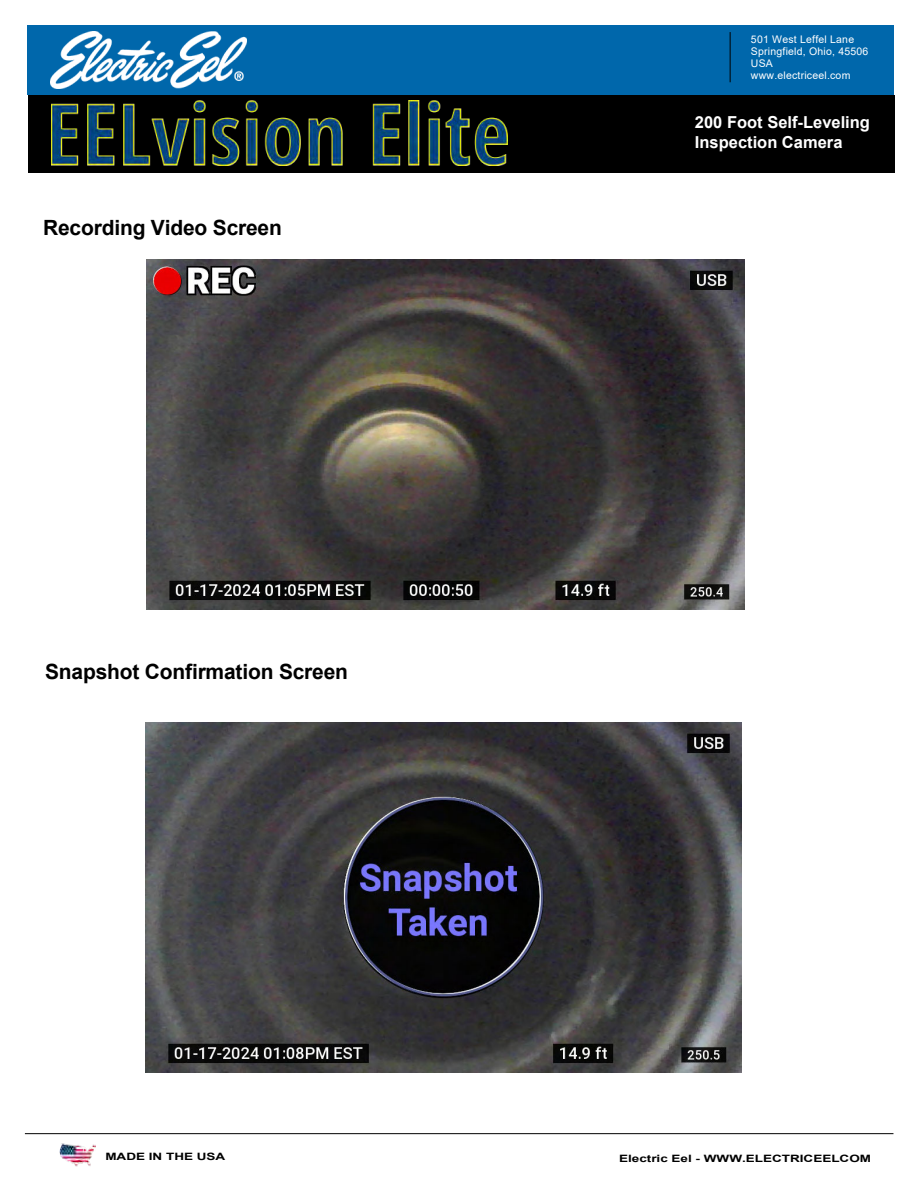
<style>
.page{position:relative;width:918px;height:1188px;background:#fff}
.page>*{position:absolute;margin:0;border:0;box-sizing:border-box;transform-origin:0 0}
.t1{font:700 21px "Arial";letter-spacing:-.01em;color:#000}
.t2{font:700 16.5px/19.8px "Arial";color:#fff}
.t3{font:10.5px/12px "Arial";letter-spacing:.02em;color:#fff}
.t4{font:700 10.2px "Arial";color:#000;scale:1.33 1}
.s1{font-style:inherit}
</style>
<div class="page">
<img style="left:59px;top:1143px;width:37px;height:24px">
<hr style="left:25px;top:1133px;width:868px;height:1px;background:#000">
<img style="left:147px;top:259px;width:597px;height:350px">
<img style="left:146px;top:723px;width:596px;height:349px">
<img style="left:28px;top:25px;width:866px;height:148px">
<hr style="left:730px;top:32px;width:1px;height:50px;background:#000">
<img style="left:50px;top:32px;width:197px;height:56px">
<img style="left:52px;top:100px;width:456px;height:65px">
<h1 class="t1" style="left:43px;top:213px;width:240px">Recording Video Screen</h1>
<h1 class="t1" style="left:45px;top:657px;width:304px">Snapshot Confirmation Screen</h1>
<p class="t3" style="left:751px;top:34px;width:119px">501 West Leffel Lane<br>Springfield, Ohio, 45506<br>USA www.electriceel.com</p>
<h2 class="t2" style="left:695px;top:113px;width:177px">200 Foot Self-Leveling<br>Inspection <span class="s1">Camera</span></h2>
<p class="t4" style="left:105px;top:1150px;width:92px">MADE IN THE USA</p>
<p class="t4" style="left:619px;top:1151px;width:191px">Electric Eel - WWW.ELECTRICEELCOM</p>
</div>
